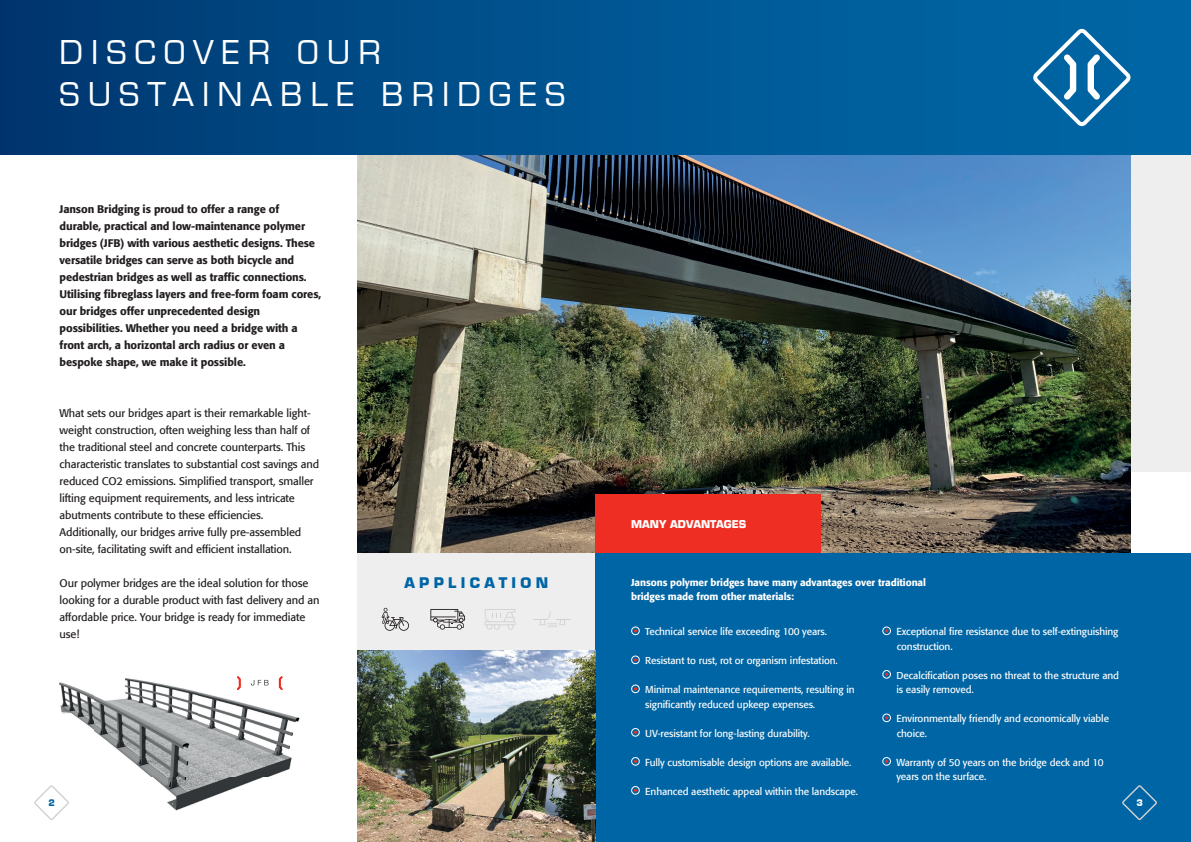
<style>
.page{position:relative;width:1191px;height:842px;background:#fff}
.page>*{position:absolute;margin:0;border:0;box-sizing:border-box;transform-origin:0 0}
.t1{font:32px/42px "Eurostile";letter-spacing:.25em;color:#fff}
.t2{font:700 14.3px "Eurostile";letter-spacing:.3em;color:#0065a4}
.t3{font:11px/17px "Formata";letter-spacing:-.01em;color:#231f20}
.t4{font:500 11px/17px "Formata";letter-spacing:-.01em;color:#231f20}
.t5{font:700 10.5px "Eurostile";color:#fff}
.t6{font:10px/14.5px "Formata";letter-spacing:-.01em;color:#fff}
.t7{font:500 10px/14.5px "Formata";letter-spacing:-.01em;color:#fff}
.t8{font:700 9px "Eurostile";color:#0065a4}
.t9{font:700 9px "Eurostile";color:#fff}
</style>
<div class="page">
<div style="left:357px;top:516px;width:238px;height:222px;background:#eeeeef"></div>
<div style="left:1081px;top:126px;width:110px;height:346px;background:#eeeeef"></div>
<img style="left:357px;top:155px;width:773px;height:398px">
<div style="left:0;top:0;width:1191px;height:155px;background:linear-gradient(to right,#003972,#006bab)"></div>
<svg style="left:1033px;top:29px;width:97px;height:97px"></svg>
<div style="left:595px;top:553px;width:596px;height:289px;background:#0065a4"></div>
<div style="left:631px;top:626px;width:9px;height:9px;border:1px solid #fff;border-radius:50%"></div>
<div style="left:631px;top:655px;width:9px;height:9px;border:1px solid #fff;border-radius:50%"></div>
<div style="left:631px;top:684px;width:9px;height:9px;border:1px solid #fff;border-radius:50%"></div>
<div style="left:631px;top:728px;width:9px;height:9px;border:1px solid #fff;border-radius:50%"></div>
<div style="left:631px;top:757px;width:9px;height:9px;border:1px solid #fff;border-radius:50%"></div>
<div style="left:631px;top:786px;width:9px;height:9px;border:1px solid #fff;border-radius:50%"></div>
<div style="left:882px;top:626px;width:9px;height:9px;border:1px solid #fff;border-radius:50%"></div>
<div style="left:882px;top:670px;width:9px;height:9px;border:1px solid #fff;border-radius:50%"></div>
<div style="left:882px;top:713px;width:9px;height:9px;border:1px solid #fff;border-radius:50%"></div>
<div style="left:882px;top:757px;width:9px;height:9px;border:1px solid #fff;border-radius:50%"></div>
<div style="left:595px;top:495px;width:226px;height:58px;background:#ee2e22"></div>
<img style="left:60px;top:678px;width:240px;height:133px">
<svg style="left:237px;top:676px;width:4px;height:14px"></svg>
<svg style="left:279px;top:676px;width:4px;height:14px"></svg>
<img style="left:251px;top:680px;width:17px;height:5px">
<svg style="left:1122px;top:785px;width:35px;height:35px"></svg>
<svg style="left:34px;top:785px;width:35px;height:35px"></svg>
<img style="left:357px;top:650px;width:238px;height:192px">
<svg style="left:381px;top:608px;width:28px;height:23px"></svg>
<svg style="left:534px;top:611px;width:37px;height:16px"></svg>
<svg style="left:430px;top:609px;width:35px;height:21px"></svg>
<svg style="left:485px;top:609px;width:30px;height:21px"></svg>
<h1 class="t1" style="left:60px;top:34px;width:507px">DISCOVER OUR<br>SUSTAINABLE BRIDGES</h1>
<p class="t4" style="left:60px;top:200px;width:263px">Janson Bridging is proud to offer a range of durable, practical and low-maintenance polymer bridges (JFB) with various aesthetic designs. These versatile bridges can serve as both bicycle and pedestrian bridges as well as traffic connections.<br>Utilising fibreglass layers and free-form foam cores, our bridges offer unprecedented design possibilities. Whether you need a bridge with a front arch, a horizontal arch radius or even a bespoke shape, we make it possible.</p>
<p class="t3" style="left:60px;top:404px;width:261px">What sets our bridges apart is their remarkable light&shy;weight construction, often weighing less than half of the traditional steel and concrete counterparts. This characteristic translates to substantial cost savings and reduced CO2 emissions. Simplified transport, smaller lifting equipment requirements, and less intricate abutments contribute to these efficiencies.<br>Additionally, our bridges arrive fully pre-assembled on-site, facilitating swift and efficient installation.</p>
<p class="t3" style="left:60px;top:574px;width:261px">Our polymer bridges are the ideal solution for those looking for a durable product with fast delivery and an affordable price. Your bridge is ready for immediate use!</p>
<h2 class="t2" style="left:404px;top:576px;width:145px">APPLICATION</h2>
<p class="t5" style="left:631px;top:519px;width:117px">MANY ADVANTAGES</p>
<p class="t7" style="left:631px;top:575px;width:296px">Jansons polymer bridges have many advantages over traditional bridges made from other materials:</p>
<p class="t6" style="left:645px;top:624px;width:183px">Technical service life exceeding 100 years.</p>
<p class="t6" style="left:645px;top:653px;width:194px">Resistant to rust, rot or organism infestation.</p>
<p class="t6" style="left:645px;top:682px;width:211px">Minimal maintenance requirements, resulting in significantly reduced upkeep expenses.</p>
<p class="t6" style="left:645px;top:726px;width:166px">UV-resistant for long-lasting durability.</p>
<p class="t6" style="left:645px;top:755px;width:208px">Fully customisable design options are available.</p>
<p class="t6" style="left:645px;top:784px;width:214px">Enhanced aesthetic appeal within the landscape.</p>
<p class="t6" style="left:896px;top:624px;width:223px">Exceptional fire resistance due to self-extinguishing construction.</p>
<p class="t6" style="left:896px;top:668px;width:224px">Decalcification poses no threat to the structure and is easily removed.</p>
<p class="t6" style="left:896px;top:711px;width:214px">Environmentally friendly and economically viable choice.</p>
<p class="t6" style="left:896px;top:755px;width:208px">Warranty of 50 years on the bridge deck and 10 years on the surface.</p>
<p class="t8" style="left:48px;top:799px;width:8px">2</p>
<p class="t9" style="left:1136px;top:799px;width:8px">3</p>
</div>
